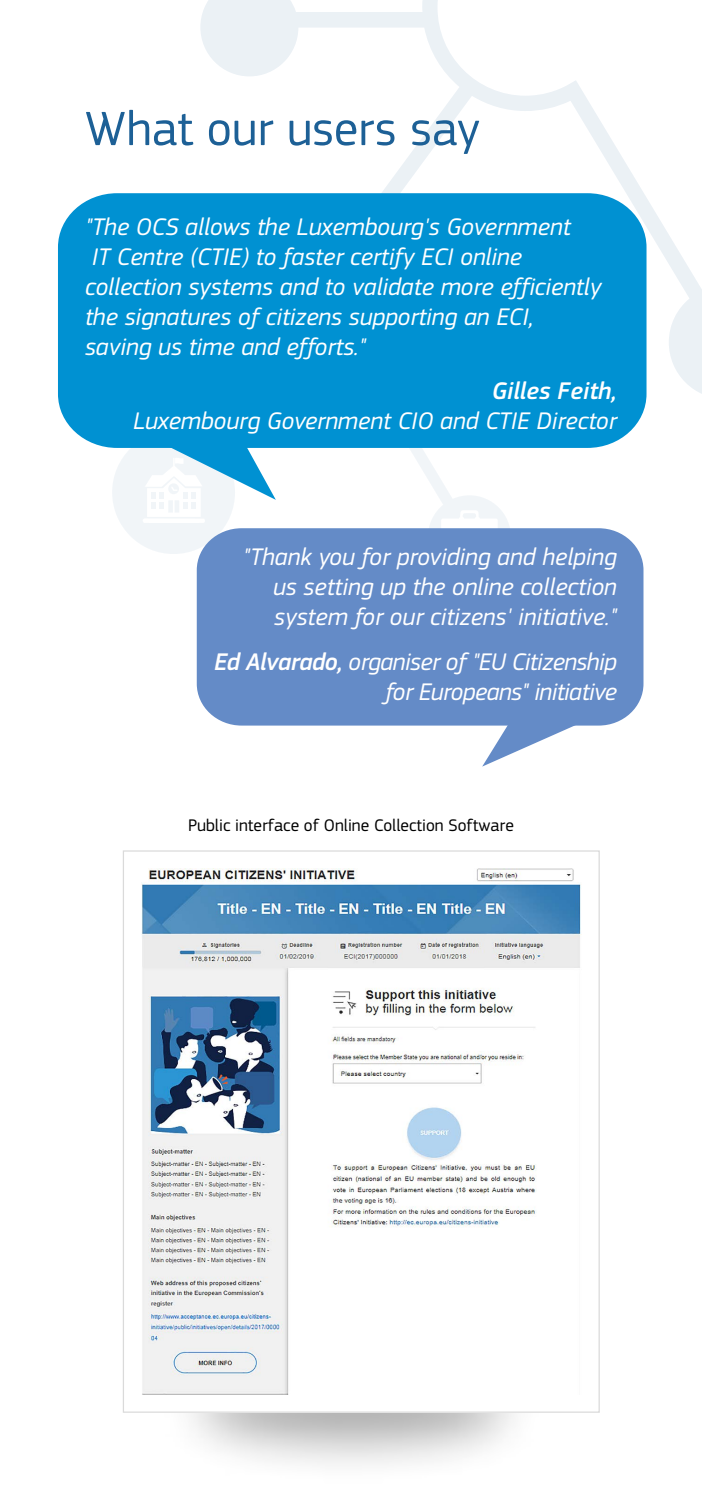
<style>
.page{position:relative;width:702px;height:1489px;background:#fff}
.page>*{position:absolute;margin:0;border:0;box-sizing:border-box;transform-origin:0 0}
.H1_Bleu{font:50px "EC Square Sans Pro";letter-spacing:-.005em;color:#1d6096}
.Body{font:italic 25px/30px "EC Square Sans Pro";color:#fff}
.Body-2{font:italic 25px/30px "EC Square Sans Pro";letter-spacing:-.02em;color:#fff;text-align:right}
.Body_graph{font:17.5px "EC Square Sans Pro";color:#000}
.s1{font-weight:500}
</style>
<div class="page">
<div style="left:156px;top:1327px;width:392px;height:158px;background:#000;opacity:.35"></div>
<svg style="left:410px;top:448px;width:100px;height:80px"></svg>
<svg style="left:200px;top:0;width:502px;height:399px"></svg>
<div style="left:58px;top:193px;width:588px;height:255px;background:#0091d2;border-radius:57px"></div>
<svg style="left:112px;top:447px;width:169px;height:107px"></svg>
<div style="left:197px;top:528px;width:446px;height:197px;background:#648bc7;border-radius:43px"></div>
<svg style="left:482px;top:725px;width:99px;height:41px"></svg>
<div style="left:123px;top:851px;width:476px;height:560px;background:#fff"></div>
<img style="left:141px;top:868px;width:440px;height:526px">
<p class="H1_Bleu" style="left:85px;top:99px;width:396px">What our users say</p>
<p class="Body" style="left:85px;top:212px;width:518px">"The OCS allows the Luxembourg's Government<br>IT Centre (CTIE) to faster certify ECI online collection systems and to validate more efficiently the signatures of citizens supporting an ECI, saving us time and efforts."</p>
<p class="Body" style="left:133px;top:376px;width:485px;text-align:right"><span class="s1">Gilles Feith,<br></span>Luxembourg Government CIO and CTIE Director</p>
<p class="Body" style="left:273px;top:542px;width:345px;text-align:justify;text-indent:-30px">"Thank you for providing and helping us setting up the online collection system for our citizens' initiative."</p>
<p class="Body-2" style="left:214px;top:646px;width:404px"><span class="s1">Ed Alvarado,</span> organiser of "EU Citizenship for Europeans" initiative</p>
<p class="Body_graph" style="left:188px;top:814px;width:327px">Public interface of Online Collection Software</p>
</div>
